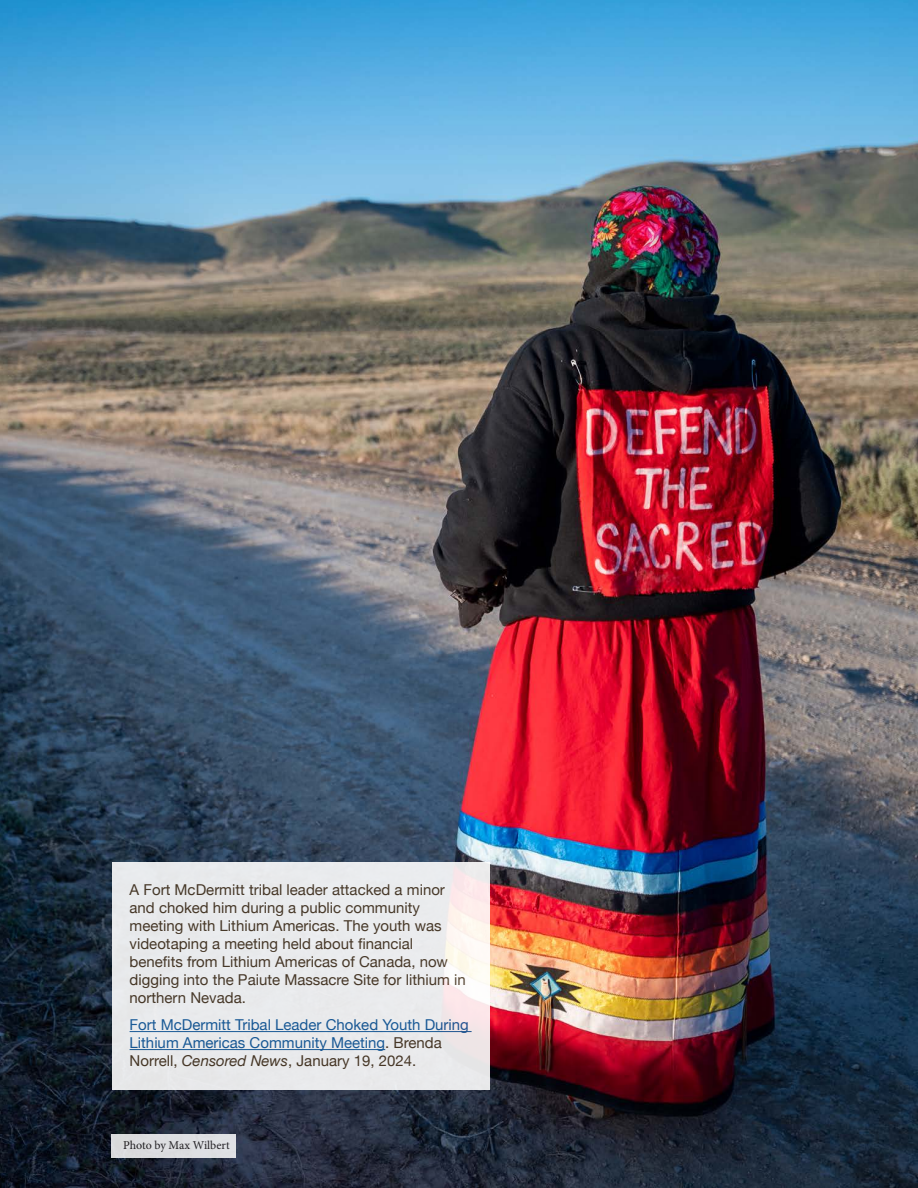
<style>
.page{position:relative;width:918px;height:1188px;background:#fff}
.page>*{position:absolute;margin:0;border:0;box-sizing:border-box;transform-origin:0 0}
.t1{font:15px/18px "Helvetica Neue";color:#4a3824}
.t2{font:15px/18px "Helvetica Neue";color:#175d9e}
.t3{font:12px "Minion Pro";letter-spacing:-.005em;color:#231f20}
.s1{color:#4a3824}
.s2{font-style:italic;color:#4a3824}
</style>
<div class="page">
<img style="left:0;top:0;width:918px;height:1188px">
<div style="left:112px;top:1134px;width:124px;height:23px;background:#dcdee0"></div>
<svg style="left:112px;top:863px;width:378px;height:227px;background:#eaeaec"></svg>
<hr style="left:130px;top:1031px;width:342px;height:1px;background:#175d9e">
<hr style="left:130px;top:1049px;width:255px;height:1px;background:#175d9e">
<p class="t1" style="left:130px;top:882px;width:338px">A Fort McDermitt tribal leader attacked a minor and choked him during a public community meeting with Lithium Americas. The youth was videotaping a meeting held about financial benefits from Lithium Americas of Canada, now digging into the Paiute Massacre Site for lithium in northern Nevada.</p>
<p class="t2" style="left:130px;top:1017px;width:341px">Fort McDermitt Tribal Leader Choked Youth During<br>Lithium Americas Community Meeting<span class="s1">. Brenda<br>Norrell,</span> <span class="s2">Censored News</span><span class="s1">, January 19, 2024.</span></p>
<p class="t3" style="left:123px;top:1137px;width:108px">Photo by Max Wilbert</p>
</div>
